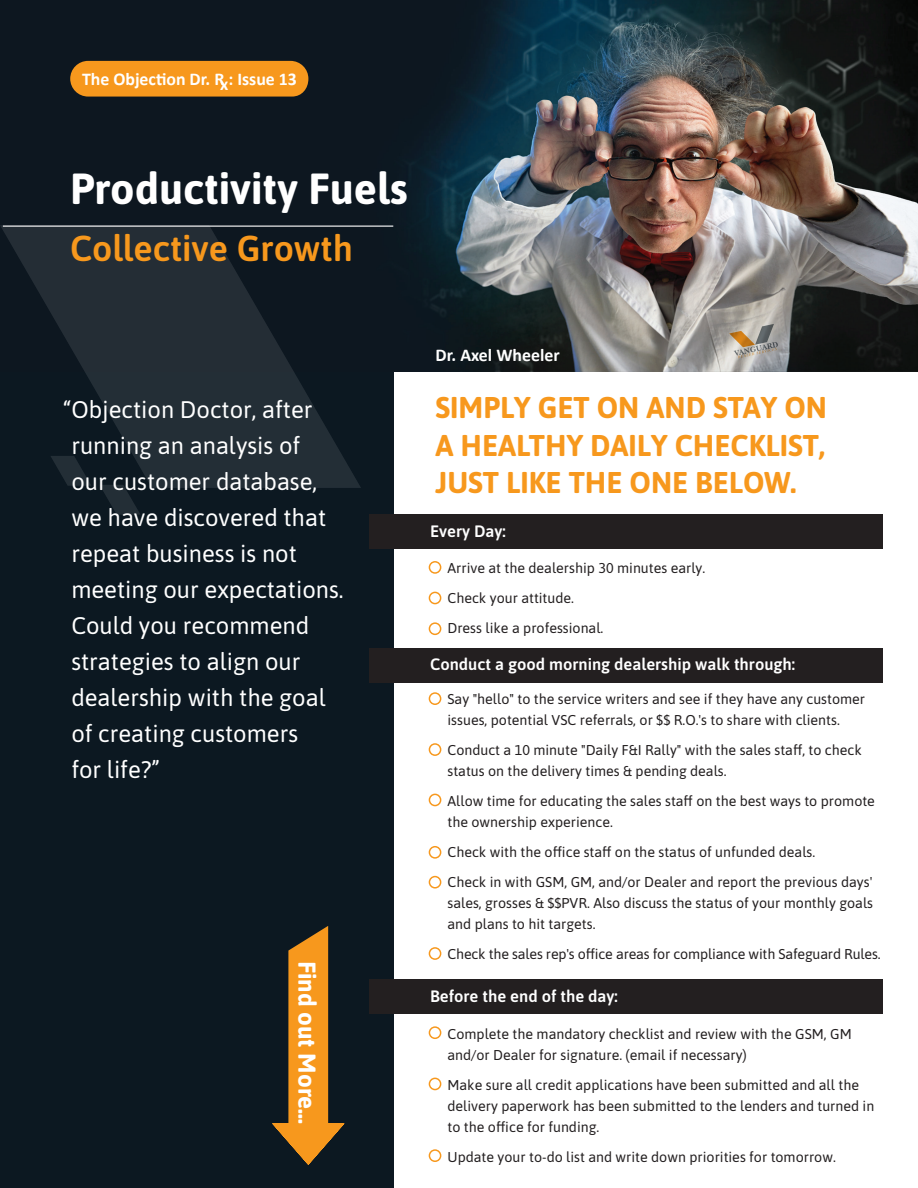
<style>
.page{position:relative;width:918px;height:1188px;background:#fff}
.page>*{position:absolute;margin:0;border:0;box-sizing:border-box;transform-origin:0 0}
.t1{font:700 43.5px "Asap";color:#fff}
.t2{font:600 36px "Asap";color:#f7981d}
.t3{font:700 30px/37.5px "Asap";color:#f7981d;text-align:justify}
.t4{font:700 24.45px "Asap";color:#fff}
.t5{font:24px/36px "Asap";color:#fff}
.t6{font:700 18px "Calibri";color:#fff}
.t7{font:600 16.5px "Asap";color:#fff}
.t8{font:14.25px/21px "Asap";color:#231f20}
</style>
<div class="page">
<div style="left:0;top:227px;width:393px;height:961px;background:#0c1821"></div>
<img style="left:0;top:0;width:918px;height:372px">
<div style="left:70px;top:61px;width:238px;height:36px;background:#f7981d;border-radius:18px"></div>
<svg style="left:0;top:225px;width:361px;height:263px;fill:#232d35"></svg>
<svg style="left:99px;top:485px;width:42px;height:30px"></svg>
<svg style="left:50px;top:456px;width:41px;height:30px"></svg>
<svg style="left:729px;top:324px;width:49px;height:34px;background:#aca192"></svg>
<hr style="left:3px;top:226px;width:390px;height:1px;background:#fff">
<svg style="left:429px;top:561px;width:12px;height:13px"></svg>
<svg style="left:429px;top:592px;width:12px;height:12px"></svg>
<svg style="left:429px;top:622px;width:12px;height:13px"></svg>
<svg style="left:429px;top:692px;width:12px;height:13px"></svg>
<svg style="left:429px;top:743px;width:12px;height:13px"></svg>
<svg style="left:429px;top:794px;width:12px;height:12px"></svg>
<svg style="left:429px;top:846px;width:12px;height:13px"></svg>
<svg style="left:429px;top:1026px;width:12px;height:13px"></svg>
<svg style="left:429px;top:1078px;width:12px;height:12px"></svg>
<svg style="left:429px;top:1149px;width:12px;height:13px"></svg>
<div style="left:370px;top:515px;width:513px;height:34px;background:#231f20"></div>
<div style="left:370px;top:648px;width:513px;height:34px;background:#231f20"></div>
<svg style="left:429px;top:876px;width:12px;height:13px"></svg>
<svg style="left:429px;top:947px;width:12px;height:13px"></svg>
<div style="left:370px;top:979px;width:513px;height:35px;background:#231f20"></div>
<svg style="left:272px;top:926px;width:73px;height:239px"></svg>
<p class="t6" style="left:82px;top:66px;width:216px">The Objection Dr. Rx: Issue 13</p>
<h1 class="t1" style="left:70px;top:157px;width:339px">Productivity Fuels</h1>
<h2 class="t2" style="left:70px;top:223px;width:284px">Collective Growth</h2>
<p class="t6" style="left:436px;top:342px;width:126px">Dr. Axel Wheeler</p>
<p class="t5" style="left:71px;top:390px;width:274px;text-indent:-8px">“Objection Doctor, after running an analysis of<br>our customer database, we have discovered that repeat business is not meeting our expectations.<br>Could you recommend strategies to align our dealership with the goal of creating customers<br>for life?”</p>
<h3 class="t3" style="left:436px;top:388px;width:393px">SIMPLY GET ON AND STAY ON A HEALTHY DAILY CHECKLIST, JUST LIKE THE ONE BELOW.</h3>
<p class="t7" style="left:430px;top:520px;width:77px">Every Day:</p>
<p class="t8" style="left:448px;top:553px;width:259px;line-height:30px">Arrive at the dealership 30 minutes early.<br>Check your attitude.<br>Dress like a professional.</p>
<p class="t7" style="left:430px;top:653px;width:366px">Conduct a good morning dealership walk through:</p>
<p class="t8" style="left:448px;top:688px;width:419px">Say "hello" to the service writers and see if they have any customer issues, potential VSC referrals, or $$ R.O.'s to share with clients.</p>
<p class="t8" style="left:448px;top:739px;width:416px">Conduct a 10 minute "Daily F&amp;I Rally" with the sales staff, to check status on the delivery times &amp; pending deals.</p>
<p class="t8" style="left:448px;top:790px;width:429px">Allow time for educating the sales staff on the best ways to promote the ownership experience.</p>
<p class="t8" style="left:448px;top:836px;width:426px;line-height:30px">Check with the office staff on the status of unfunded deals.<br>Check in with GSM, GM, and/or Dealer and report the previous days'</p>
<p class="t8" style="left:448px;top:892px;width:427px">sales, grosses &amp; $$PVR. Also discuss the status of your monthly goals and plans to hit targets.</p>
<p class="t8" style="left:448px;top:943px;width:435px">Check the sales rep's office areas for compliance with Safeguard Rules.</p>
<h3 class="t4" style="left:324px;top:961px;width:165px;rotate:90deg">Find out More...</h3>
<p class="t7" style="left:430px;top:985px;width:189px">Before the end of the day:</p>
<p class="t8" style="left:448px;top:1022px;width:406px">Complete the mandatory checklist and review with the GSM, GM and/or Dealer for signature. (email if necessary)</p>
<p class="t8" style="left:448px;top:1073px;width:428px">Make sure all credit applications have been submitted and all the delivery paperwork has been submitted to the lenders and turned in to the office for funding.</p>
<p class="t8" style="left:448px;top:1145px;width:390px">Update your to-do list and write down priorities for tomorrow.</p>
</div>
